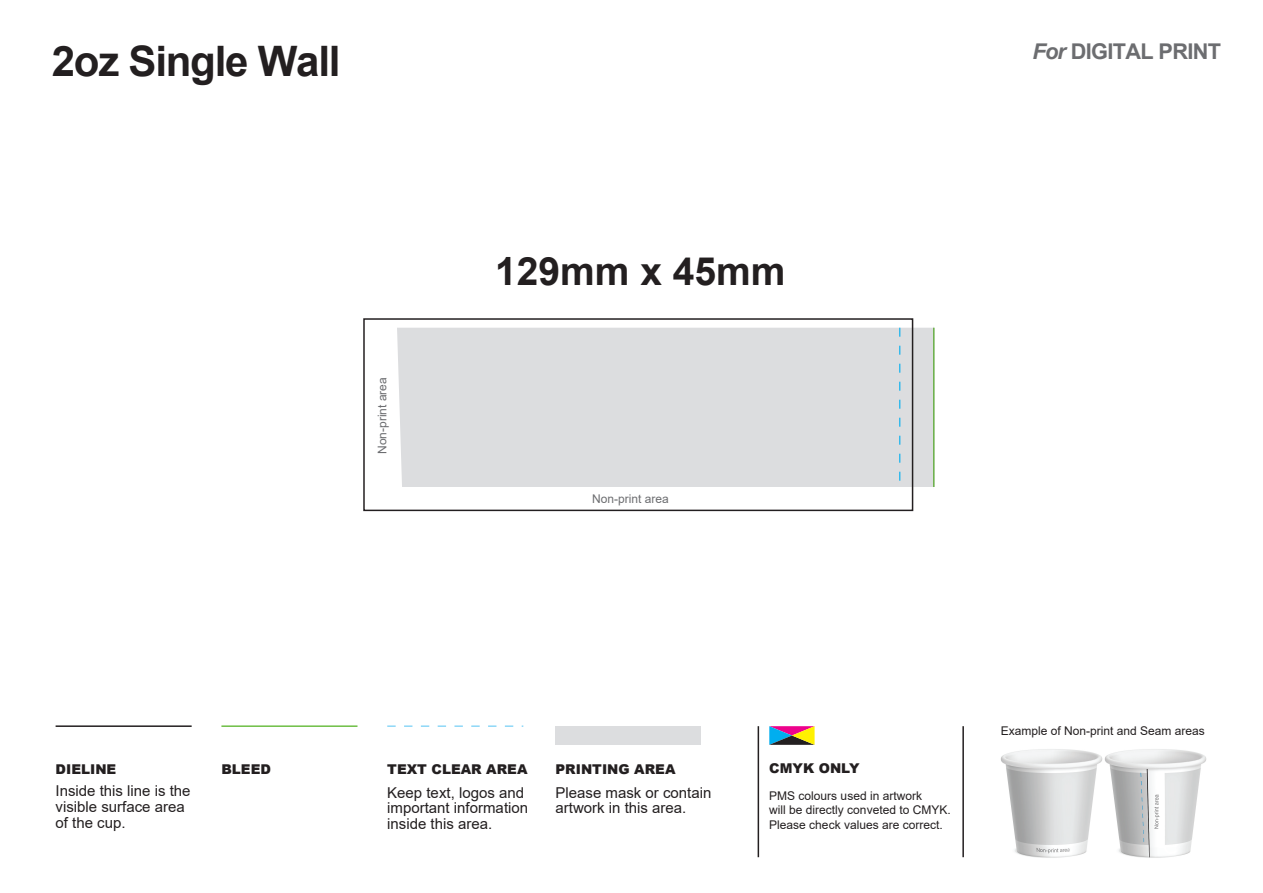
<style>
.page{position:relative;width:1263px;height:893px;background:#fff}
.page>*{position:absolute;margin:0;border:0;box-sizing:border-box;transform-origin:0 0}
.t1{font:700 42px "Arial";letter-spacing:-.03em;color:#231f20}
.t2{font:700 39px "Arial";color:#231f20}
.t3{font:700 21.75px "Arial";letter-spacing:-.03em;color:#6c6d70}
.t4{font:15px/15.8px "Arial";color:#231f20}
.t5{font:900 13.5px "Arial";color:#231f20}
.t6{font:12px/14.4px "Arial";color:#231f20}
.t7{font:12px "Arial";color:#6c6d70}
.s1{font-style:italic}
</style>
<div class="page">
<svg style="left:363px;top:318px;width:571px;height:194px;fill:#dcdddf"></svg>
<svg style="left:899px;top:328px;width:1px;height:159px"></svg>
<hr style="left:933px;top:328px;width:1px;height:159px;background:#67ad44">
<div style="left:363px;top:318px;width:550px;height:193px;border:2px solid #231f20"></div>
<hr style="left:221px;top:725px;width:136px;height:2px;background:#6ebe44">
<hr style="left:56px;top:725px;width:136px;height:2px;background:#231f20">
<svg style="left:387px;top:725px;width:136px;height:2px"></svg>
<div style="left:555px;top:726px;width:146px;height:19px;background:#dcdddf"></div>
<img style="left:1001px;top:749px;width:206px;height:109px">
<svg style="left:769px;top:726px;width:45px;height:19px"></svg>
<hr style="left:758px;top:726px;width:1px;height:131px;background:#231f20">
<hr style="left:962px;top:726px;width:2px;height:131px;background:#231f20">
<h1 class="t1" style="left:52px;top:32px;width:290px">2oz Single Wall</h1>
<h3 class="t3" style="left:1032px;top:36px;width:190px"><span class="s1">For</span> DIGITAL PRINT</h3>
<p class="t7" style="left:374px;top:454px;width:78px;rotate:-90deg">Non-print area</p>
<h2 class="t2" style="left:495px;top:244px;width:292px">129mm x 45mm</h2>
<p class="t7" style="left:592px;top:491px;width:78px">Non-print area</p>
<p class="t5" style="left:56px;top:760px;width:62px">DIELINE</p>
<p class="t4" style="left:56px;top:783px;width:137px">Inside this line is the visible surface area of the cup.</p>
<p class="t5" style="left:221px;top:760px;width:51px">BLEED</p>
<p class="t5" style="left:387px;top:760px;width:142px">TEXT CLEAR AREA</p>
<p class="t4" style="left:387px;top:784px;width:142px">Keep text, logos and important information inside this area.</p>
<p class="t5" style="left:769px;top:758px;width:92px">CMYK ONLY</p>
<p class="t5" style="left:555px;top:760px;width:121px">PRINTING AREA</p>
<p class="t4" style="left:555px;top:784px;width:157px">Please mask or contain artwork in this area.</p>
<p class="t6" style="left:769px;top:788px;width:183px">PMS colours used in artwork<br>will be directly conveted to CMYK.<br>Please check values are correct.</p>
<p class="t6" style="left:1001px;top:724px;width:206px">Example of Non-print and Seam areas</p>
</div>
